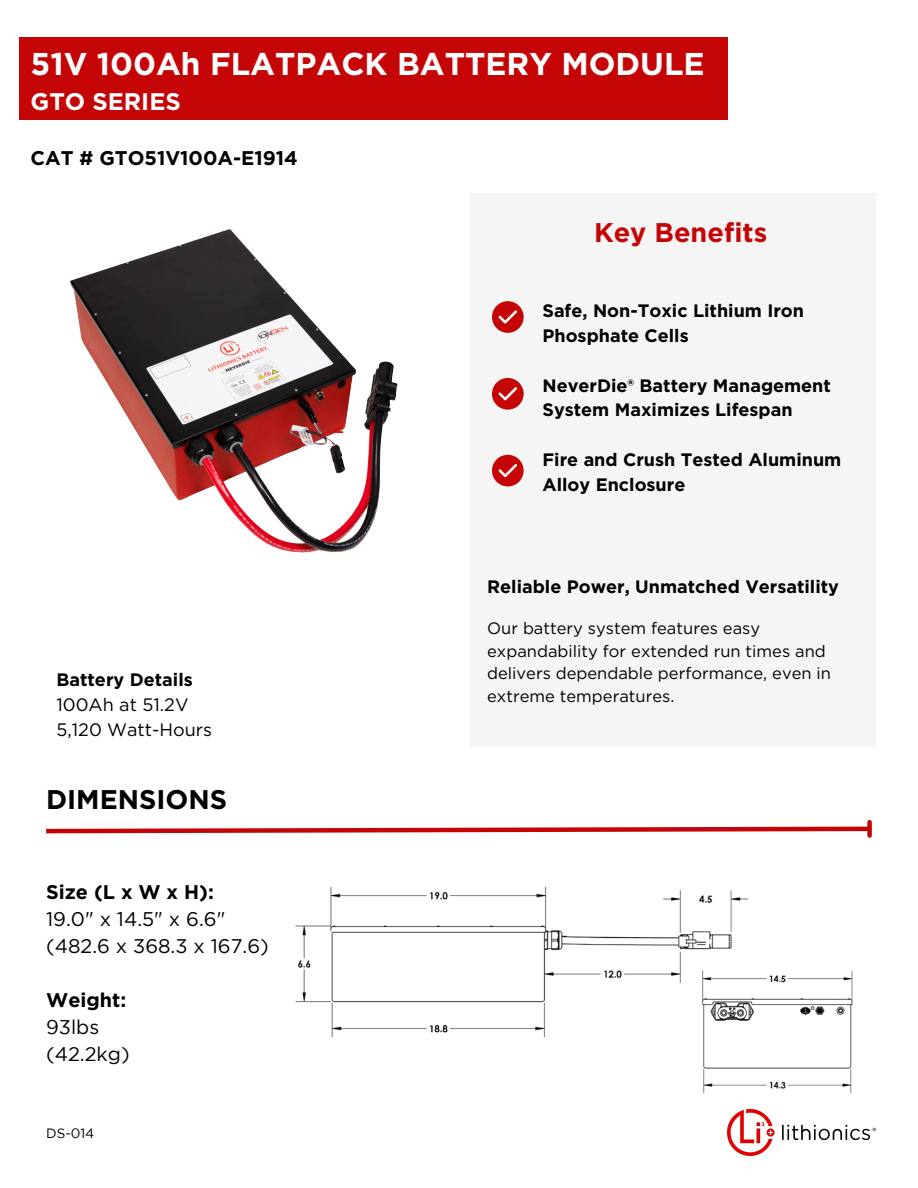
<style>
.page{position:relative;width:918px;height:1188px;background:#fff}
.page>*{position:absolute;margin:0;border:0;box-sizing:border-box;transform-origin:0 0}
.t1{font:700 33px "Gotham";color:#fff}
.t2{font:700 31.5px "Gotham";color:#fff}
.t3{font:700 27px "Gotham";color:#c50406}
.t4{font:700 27px "Gotham";color:#000}
.t5{font:700 24px "Gotham";color:#fff}
.t6{font:19.8px/27px "Gotham";color:#000}
.t7{font:700 19.8px "Gotham";color:#000}
.t8{font:700 18px/24.8px "Gotham";color:#000}
.t9{font:18px "Gotham";color:#000}
.t10{font:16.5px/22.5px "Gotham";color:#000}
.t11{font:13.5px "Gotham";color:#000}
.s1{font-weight:700}
</style>
<div class="page">
<svg style="left:46px;top:826px;width:821px;height:8px"></svg>
<div style="left:867px;top:822px;width:5px;height:14px;background:#c50406"></div>
<img style="left:728px;top:1110px;width:147px;height:46px">
<div style="left:470px;top:194px;width:405px;height:553px;background:#f5f5f5"></div>
<svg style="left:492px;top:301px;width:31px;height:32px"></svg>
<svg style="left:492px;top:378px;width:31px;height:31px"></svg>
<svg style="left:492px;top:455px;width:31px;height:31px"></svg>
<div style="left:20px;top:37px;width:708px;height:83px;background:#c50406"></div>
<img style="left:295px;top:886px;width:454px;height:152px">
<img style="left:691px;top:964px;width:162px;height:129px">
<img style="left:70px;top:229px;width:328px;height:324px">
<p class="t2" style="left:31px;top:45px;width:676px">51V 100Ah FLATPACK BATTERY MODULE</p>
<p class="t5" style="left:31px;top:87px;width:152px">GTO SERIES</p>
<h1 class="t1" style="left:56px;top:59px;width:599px">51V 165AH E2609 GTO UL MODULE</h1>
<h6 class="t7" style="left:31px;top:146px;width:269px">CAT # GTO51V100A-E1914</h6>
<h6 class="t8" style="left:56px;top:667px;width:138px">Battery Details</h6>
<h6 class="t9" style="left:56px;top:694px;width:134px">100Ah at 51.2V</h6>
<h6 class="t9" style="left:56px;top:719px;width:157px">5,120 Watt-Hours</h6>
<p class="t4" style="left:46px;top:783px;width:182px">DIMENSIONS</p>
<p class="t6" style="left:46px;top:878px;width:224px"><span class="s1">Size (L x W x H):<br></span>19.0" x 14.5" x 6.6" (482.6 x 368.3 x 167.6)</p>
<p class="t6" style="left:46px;top:986px;width:85px"><span class="s1">Weight:<br></span>93lbs (42.2kg)</p>
<p class="t11" style="left:46px;top:1125px;width:50px">DS-014</p>
<p class="t3" style="left:594px;top:216px;width:175px">Key Benefits</p>
<p class="t8" style="left:542px;top:299px;width:263px">Safe, Non-Toxic Lithium Iron<br>Phosphate Cells</p>
<p class="t8" style="left:542px;top:373px;width:290px">NeverDie® Battery Management<br>System Maximizes Lifespan</p>
<p class="t8" style="left:542px;top:447px;width:300px">Fire and Crush Tested Aluminum<br>Alloy Enclosure</p>
<h5 class="t8" style="left:487px;top:574px;width:353px">Reliable Power, Unmatched Versatility</h5>
<p class="t10" style="left:487px;top:617px;width:345px">Our battery system features easy expandability for extended run times and delivers dependable performance, even in extreme temperatures.</p>
</div>
